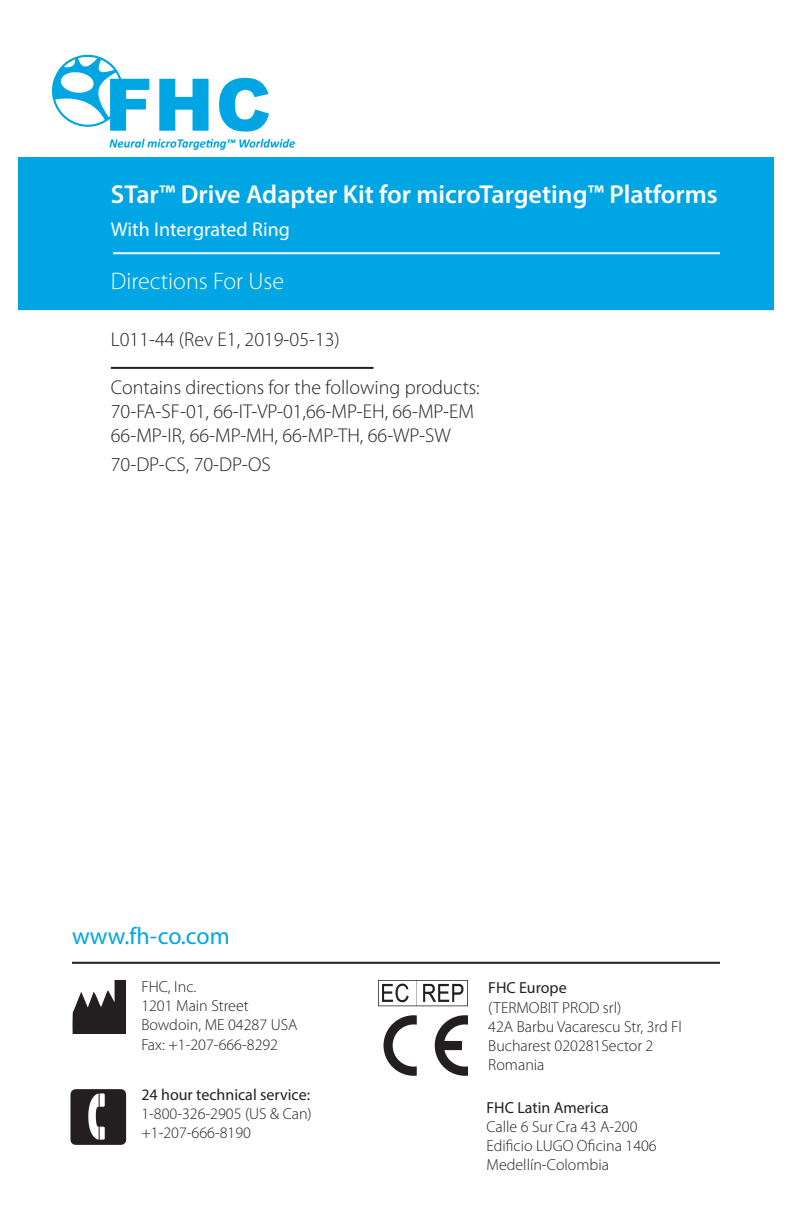
<style>
.page{position:relative;width:792px;height:1224px;background:#fff}
.page>*{position:absolute;margin:0;border:0;box-sizing:border-box;transform-origin:0 0}
.t1{font:600 26px "Myriad Pro";color:#fff}
.t2{font:300 24px "Myriad Pro";color:#fff}
.t3{font:24px "Myriad Pro";color:#00a6e4}
.t4{font:300 20px/24px "Myriad Pro";color:#231f20}
.t5{font:20px "Myriad Pro";color:#fff}
.t6{font:300 16px/19.2px "Myriad Pro";color:#231f20}
.t7{font:16px "Myriad Pro";color:#231f20}
</style>
<div class="page">
<hr style="left:111px;top:367px;width:263px;height:2px;background:#231f20">
<div style="left:18px;top:157px;width:756px;height:153px;background:#00a6e4"></div>
<hr style="left:113px;top:252px;width:607px;height:2px;background:#fff">
<hr style="left:72px;top:962px;width:648px;height:2px;background:#231f20">
<svg style="left:72px;top:980px;width:54px;height:54px"></svg>
<svg style="left:70px;top:1089px;width:56px;height:56px;background:#474445"></svg>
<svg style="left:378px;top:980px;width:90px;height:26px"></svg>
<svg style="left:435px;top:1015px;width:33px;height:61px"></svg>
<svg style="left:383px;top:1015px;width:34px;height:61px"></svg>
<svg style="left:52px;top:55px;width:97px;height:76px"></svg>
<svg style="left:159px;top:79px;width:50px;height:52px"></svg>
<svg style="left:219px;top:77px;width:50px;height:55px"></svg>
<svg style="left:109px;top:139px;width:186px;height:11px"></svg>
<h1 class="t1" style="left:111px;top:178px;width:608px">STar™ Drive Adapter Kit for microTargeting™ Platforms</h1>
<p class="t5" style="left:111px;top:217px;width:181px">With Intergrated Ring</p>
<h2 class="t2" style="left:111px;top:268px;width:175px">Directions For Use</h2>
<p class="t4" style="left:111px;top:328px;width:231px">L011-44 (Rev E1, 2019-05-13)</p>
<p class="t4" style="left:111px;top:376px;width:370px">Contains directions for the following products:<br>70-FA-SF-01, 66-IT-VP-01,66-MP-EH, 66-MP-EM<br>66-MP-IR, 66-MP-MH, 66-MP-TH, 66-WP-SW</p>
<p class="t4" style="left:111px;top:453px;width:161px">70-DP-CS, 70-DP-OS</p>
<h2 class="t3" style="left:72px;top:921px;width:159px">www.fh-co.com</h2>
<p class="t6" style="left:141px;top:977px;width:158px">FHC, Inc.<br>1201 Main Street<br>Bowdoin, ME 04287 USA<br>Fax: +1-207-666-8292</p>
<p class="t7" style="left:141px;top:1084px;width:170px">24 hour technical service:</p>
<p class="t6" style="left:141px;top:1104px;width:172px">1-800-326-2905 (US &amp; Can) +1-207-666-8190</p>
<p class="t7" style="left:488px;top:978px;width:80px">FHC Europe</p>
<p class="t6" style="left:488px;top:998px;width:195px">(TERMOBIT PROD srl)<br>42A Barbu Vacarescu Str, 3rd Fl<br>Bucharest 020281Sector 2<br>Romania</p>
<p class="t7" style="left:486px;top:1097px;width:124px">FHC Latin America</p>
<p class="t6" style="left:486px;top:1117px;width:172px">Calle 6 Sur Cra 43 A-200<br>Edificio LUGO Oficina 1406<br>Medellín-Colombia</p>
</div>
